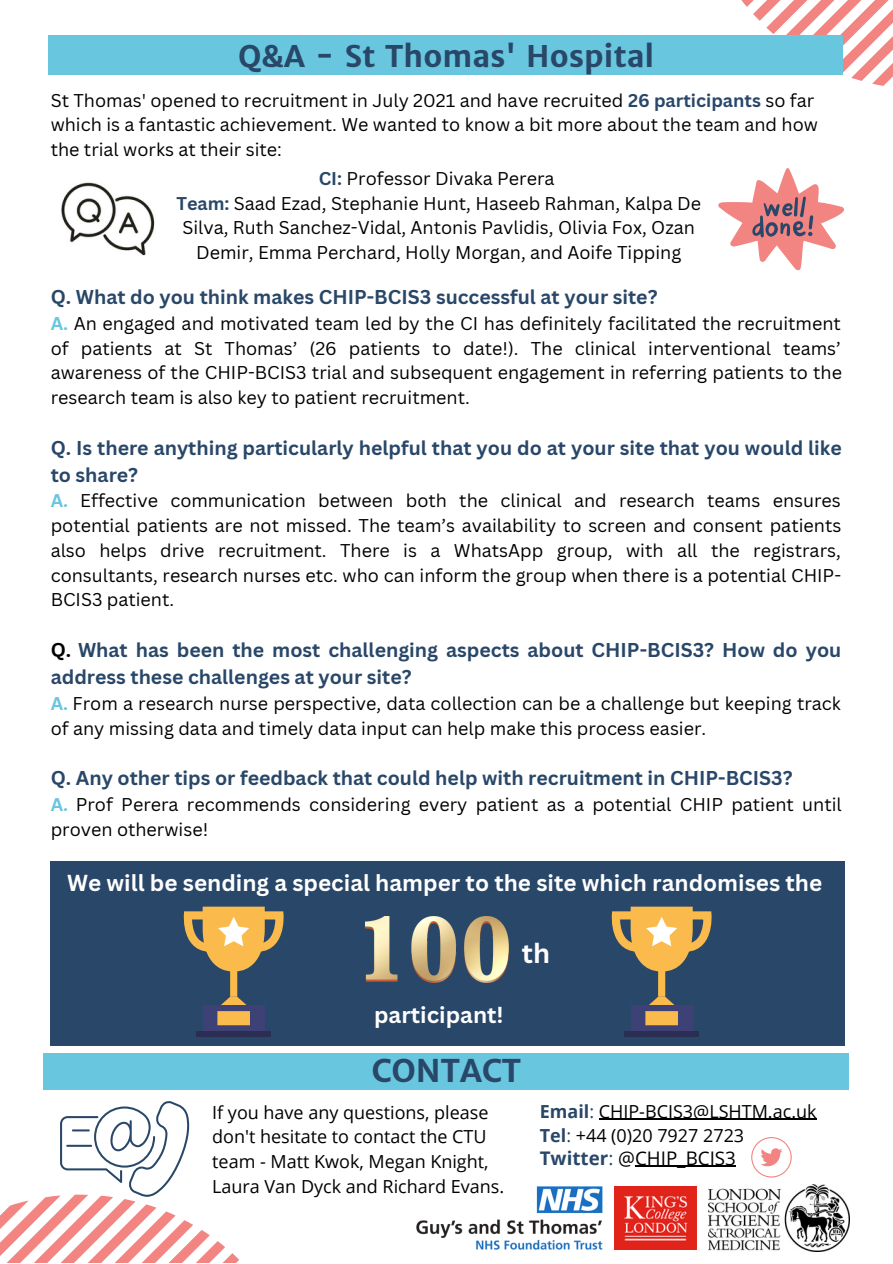
<style>
.page{position:relative;width:893px;height:1264px;background:#fff}
.page>*{position:absolute;margin:0;border:0;box-sizing:border-box;transform-origin:0 0}
.t1{font:700 31.5px "Merriweather Sans";color:#294768}
.t2{font:700 30px "Merriweather Sans";color:#294768}
.t3{font:700 27px "Canva Sans";color:#fff}
.t4{font:700 22.5px "Canva Sans";color:#fff}
.t5{font:700 19.5px/27px "Canva Sans";color:#294768}
.t6{font:18.75px "Open Sans";color:#000}
.t7{font:18px/24.8px "Canva Sans";color:#000}
.t8{font:18px/24.8px "Open Sans";color:#000}
.s1{font-weight:700;color:#294768}
.s2{font-weight:700;color:#68c6df}
.s3{color:#000}
.s4{color:#294768}
</style>
<div class="page">
<svg style="left:741px;top:0;width:151px;height:86px"></svg>
<svg style="left:0;top:1195px;width:239px;height:67px"></svg>
<div style="left:48px;top:35px;width:794px;height:40px;background:#68c6df"></div>
<div style="left:44px;top:1052px;width:804px;height:37px;background:#68c6df"></div>
<svg style="left:751px;top:1137px;width:40px;height:40px"></svg>
<img style="left:708px;top:1184px;width:141px;height:67px">
<img style="left:614px;top:1186px;width:82px;height:63px">
<img style="left:416px;top:1186px;width:186px;height:63px">
<svg style="left:60px;top:1101px;width:130px;height:95px"></svg>
<hr style="left:66px;top:1144px;width:26px;height:2px;background:#294768">
<img style="left:61px;top:182px;width:94px;height:74px">
<svg style="left:718px;top:168px;width:126px;height:103px"></svg>
<hr style="left:598px;top:1118px;width:218px;height:1px;background:#000">
<hr style="left:635px;top:1165px;width:101px;height:1px;background:#000">
<div style="left:51px;top:861px;width:793px;height:184px;background:#294768"></div>
<img style="left:365px;top:916px;width:143px;height:66px">
<div style="left:631px;top:1005px;width:61px;height:26px;background:#3d4176"></div>
<div style="left:624px;top:1031px;width:74px;height:6px;background:#2c2d53"></div>
<div style="left:645px;top:1011px;width:33px;height:14px;background:#fabb4c"></div>
<svg style="left:611px;top:906px;width:100px;height:99px"></svg>
<div style="left:203px;top:1005px;width:61px;height:26px;background:#3d4176"></div>
<div style="left:196px;top:1031px;width:74px;height:6px;background:#2c2d53"></div>
<div style="left:217px;top:1011px;width:33px;height:14px;background:#fabb4c"></div>
<svg style="left:184px;top:906px;width:100px;height:99px"></svg>
<p class="t2" style="left:238px;top:37px;width:417px">Q&amp;A - St Thomas' Hospital</p>
<p class="t7" style="left:51px;top:87px;width:768px">St Thomas' opened to recruitment in July 2021 and have recruited <span class="s1">26 participants</span> so far which is a fantastic achievement. We wanted to know a bit more about the team and how the trial works at their site:</p>
<p class="t7" style="left:319px;top:165px;width:237px"><span class="s1">CI:</span> Professor Divaka Perera</p>
<p class="t7" style="left:176px;top:190px;width:526px;text-align:center"><span class="s1">Team:</span> Saad Ezad, Stephanie Hunt, Haseeb Rahman, Kalpa De<br>Silva, Ruth Sanchez-Vidal, Antonis Pavlidis, Olivia Fox, Ozan<br>Demir, Emma Perchard, Holly Morgan, and Aoife Tipping</p>
<p class="t5" style="left:51px;top:283px;width:608px">Q. What do you think makes CHIP-BCIS3 successful at your site?</p>
<p class="t7" style="left:51px;top:310px;width:792px;text-align:justify"><span class="s2">A.</span> An engaged and motivated team led by the CI has definitely facilitated the recruitment of patients at St Thomas’ (26 patients to date!). The clinical interventional teams’ awareness of the CHIP-BCIS3 trial and subsequent engagement in referring patients to the research team is also key to patient recruitment.</p>
<p class="t5" style="left:51px;top:433px;width:792px">Q. Is there anything particularly helpful that you do at your site that you would like to share?</p>
<p class="t7" style="left:51px;top:488px;width:792px;text-align:justify"><span class="s2">A.</span> Effective communication between both the clinical and research teams ensures potential patients are not missed. The team’s availability to screen and consent patients also helps drive recruitment. There is a WhatsApp group, with all the registrars, consultants, research nurses etc. who can inform the group when there is a potential CHIP-BCIS3 patient.</p>
<p class="t5" style="left:51px;top:636px;width:792px"><span class="s3">Q.</span> What has been the most challenging aspects about CHIP-BCIS3? How do you address these challenges at your site?</p>
<p class="t7" style="left:51px;top:690px;width:791px"><span class="s2">A.</span> From a research nurse perspective, data collection can be a challenge but keeping track of any missing data and timely data input can help make this process easier.</p>
<p class="t5" style="left:51px;top:764px;width:743px">Q. Any other tips or feedback that could help with recruitment in CHIP-BCIS3?</p>
<p class="t7" style="left:51px;top:791px;width:792px"><span class="s2">A.</span> Prof Perera recommends considering every patient as a potential CHIP patient until proven otherwise!</p>
<p class="t4" style="left:67px;top:867px;width:756px">We will be sending a special hamper to the site which randomises the</p>
<p class="t4" style="left:374px;top:998px;width:131px">participant!</p>
<p class="t3" style="left:522px;top:934px;width:30px">th</p>
<p class="t1" style="left:371px;top:1050px;width:151px">CONTACT</p>
<p class="t8" style="left:212px;top:1099px;width:293px">If you have any questions, please don't hesitate to contact the CTU team - Matt Kwok, Megan Knight,<br>Laura Van Dyck and Richard Evans.</p>
<p class="t8" style="left:539px;top:1098px;width:278px"><span class="s1">Email</span><span class="s4">:</span> CHIP-BCIS3@LSHTM.ac.uk</p>
<p class="t8" style="left:539px;top:1123px;width:206px"><span class="s1">Tel</span><span class="s4">:</span> +44 (0)20 7927 2723</p>
<p class="t6" style="left:539px;top:1144px;width:198px"><span class="s1">Twitter</span><span class="s4">:</span> @CHIP_BCIS3</p>
</div>
